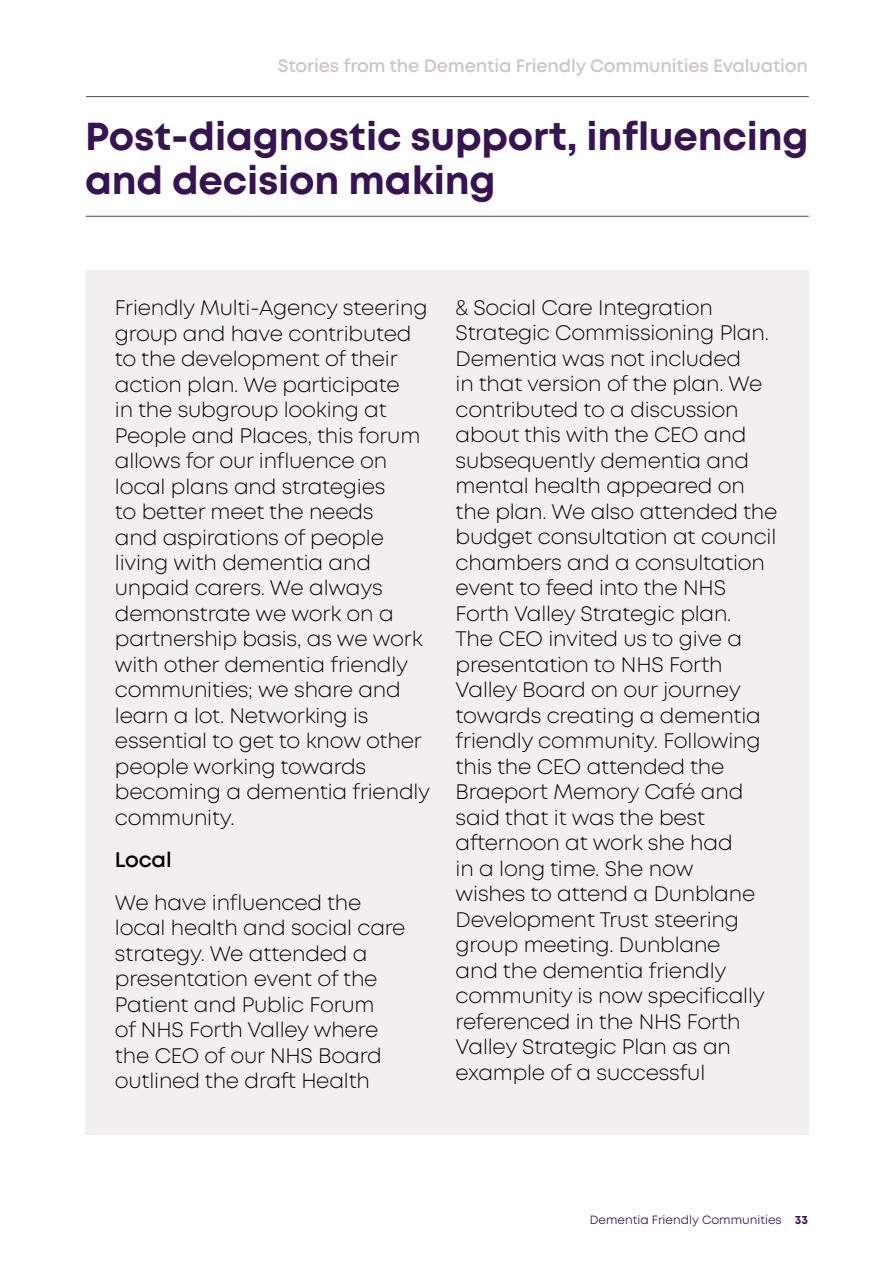
<style>
.page{position:relative;width:893px;height:1263px;background:#fff}
.page>*{position:absolute;margin:0;border:0;box-sizing:border-box;transform-origin:0 0}
.t1{font:700 39px/43.5px "Mont";letter-spacing:-.005em;color:#361352}
.t2{font:300 21px/25.5px "Mont";letter-spacing:-.01em;color:#000}
.t3{font:600 21px "Mont";letter-spacing:-.01em;color:#000}
.t4{font:600 18px "Mont";letter-spacing:-.01em;color:#cdc7c3}
.t5{font:12px "Mont";color:#361352}
.s1{font-weight:700}
</style>
<div class="page">
<hr style="left:86px;top:96px;width:723px;height:1px;background:#4c4a48">
<hr style="left:86px;top:216px;width:723px;height:1px;background:#4c4a48">
<div style="left:85px;top:270px;width:723px;height:864px;background:#f2f0ef"></div>
<p class="t4" style="left:278px;top:54px;width:532px">Stories from the Dementia Friendly Communities Evaluation</p>
<h1 class="t1" style="left:85px;top:115px;width:725px">Post-diagnostic support, influencing and decision making</h1>
<p class="t2" style="left:115px;top:295px;width:317px">Friendly Multi-Agency steering group and have contributed to the development of their action plan. We participate<br>in the subgroup looking at<br>People and Places, this forum allows for our influence on local plans and strategies<br>to better meet the needs<br>and aspirations of people living with dementia and unpaid carers. We always demonstrate we work on a partnership basis, as we work with other dementia friendly communities; we share and learn a lot. Networking is essential to get to know other people working towards becoming a dementia friendly community.</p>
<p class="t3" style="left:115px;top:846px;width:58px">Local</p>
<p class="t2" style="left:115px;top:890px;width:292px">We have influenced the local health and social care strategy. We attended a presentation event of the<br>Patient and Public Forum<br>of NHS Forth Valley where the CEO of our NHS Board outlined the draft Health</p>
<p class="t2" style="left:456px;top:295px;width:323px">&amp; Social Care Integration<br>Strategic Commissioning Plan.<br>Dementia was not included<br>in that version of the plan. We contributed to a discussion about this with the CEO and subsequently dementia and mental health appeared on the plan. We also attended the budget consultation at council chambers and a consultation event to feed into the NHS<br>Forth Valley Strategic plan.<br>The CEO invited us to give a presentation to NHS Forth<br>Valley Board on our journey towards creating a dementia friendly community. Following this the CEO attended the<br>Braeport Memory Café and said that it was the best afternoon at work she had<br>in a long time. She now<br>wishes to attend a Dunblane<br>Development Trust steering group meeting. Dunblane<br>and the dementia friendly community is now specifically referenced in the NHS Forth<br>Valley Strategic Plan as an example of a successful</p>
<p class="t5" style="left:590px;top:1212px;width:220px">Dementia Friendly Communities <span class="s1">33</span></p>
</div>
